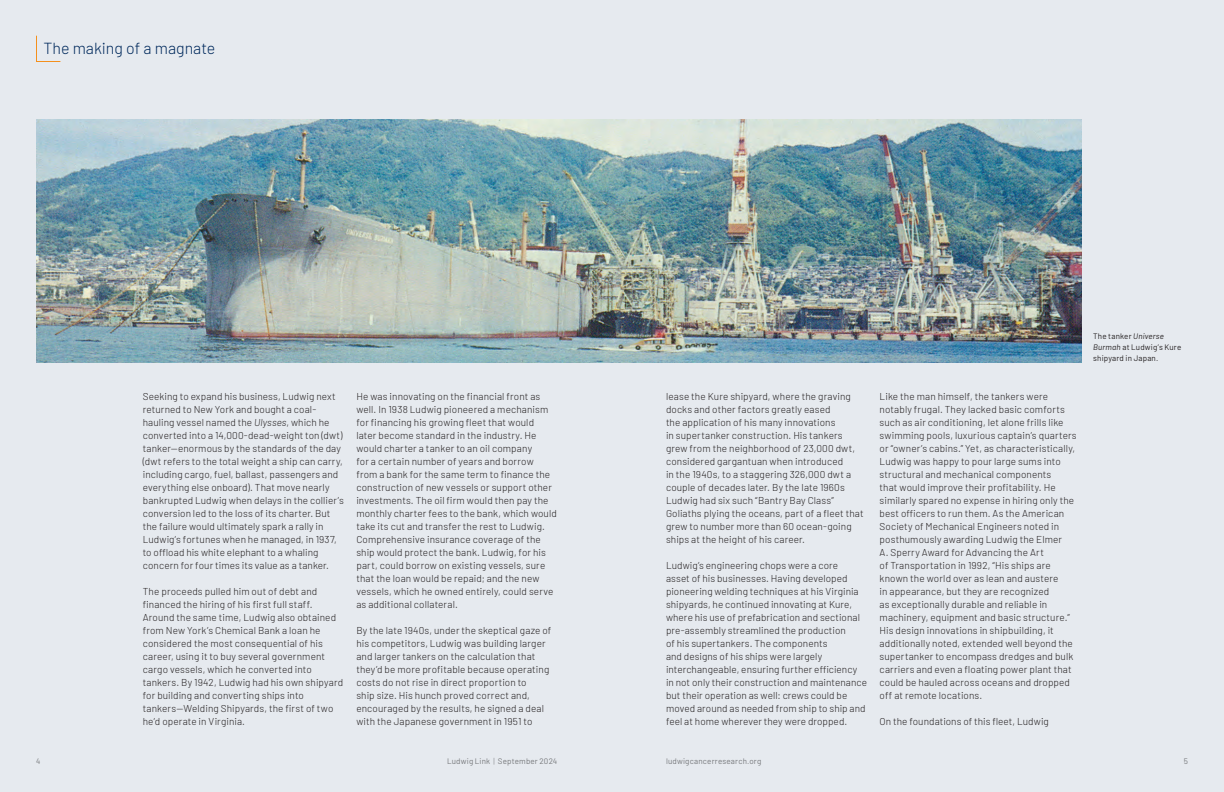
<style>
.page{position:relative;width:1224px;height:792px;background:#e6eaef}
.page>*{position:absolute;margin:0;border:0;box-sizing:border-box;transform-origin:0 0}
.t1{font:300 16px "Barlow";color:#00295c}
.t2{font:300 10px/13px "Barlow";letter-spacing:.01em;color:#231f20}
.t3{font:8px/11px "Barlow";letter-spacing:.025em;color:#231f20}
.t4{font:8px "Barlow";letter-spacing:.025em;color:#76787b}
.s1{font-style:italic}
.s2{font-weight:300}
</style>
<div class="page">
<img style="left:36px;top:120px;width:1045px;height:242px">
<svg style="left:36px;top:35px;width:25px;height:27px"></svg>
<p class="t1" style="left:44px;top:37px;width:173px">The making of a magnate</p>
<p class="t2" style="left:143px;top:389px;width:202px">Seeking to expand his business, Ludwig next returned to New York and bought a coal&shy;hauling vessel named the <span class="s1">Ulysses</span>, which he converted into a 14,000-dead-weight ton (dwt) tanker—enormous by the standards of the day (dwt refers to the total weight a ship can carry, including cargo, fuel, ballast, passengers and everything else onboard). That move nearly bankrupted Ludwig when delays in the collier’s conversion led to the loss of its charter. But the failure would ultimately spark a rally in Ludwig’s fortunes when he managed, in 1937, to offload his white elephant to a whaling concern for four times its value as a tanker.</p>
<p class="t2" style="left:143px;top:584px;width:202px">The proceeds pulled him out of debt and financed the hiring of his first full staff.<br>Around the same time, Ludwig also obtained from New York’s Chemical Bank a loan he considered the most consequential of his career, using it to buy several government cargo vessels, which he converted into tankers. By 1942, Ludwig had his own shipyard for building and converting ships into tankers—Welding Shipyards, the first of two he’d operate in Virginia.</p>
<p class="t2" style="left:356px;top:389px;width:202px">He was innovating on the financial front as well. In 1938 Ludwig pioneered a mechanism for financing his growing fleet that would<br>later become standard in the industry. He would charter a tanker to an oil company<br>for a certain number of years and borrow from a bank for the same term to finance the construction of new vessels or support other investments. The oil firm would then pay the monthly charter fees to the bank, which would take its cut and transfer the rest to Ludwig.<br>Comprehensive insurance coverage of the ship would protect the bank. Ludwig, for his part, could borrow on existing vessels, sure that the loan would be repaid; and the new vessels, which he owned entirely, could serve as additional collateral.</p>
<p class="t2" style="left:356px;top:623px;width:197px">By the late 1940s, under the skeptical gaze of his competitors, Ludwig was building larger and larger tankers on the calculation that they’d be more profitable because operating costs do not rise in direct proportion to<br>ship size. His hunch proved correct and, encouraged by the results, he signed a deal with the Japanese government in 1951 to</p>
<p class="t2" style="left:666px;top:389px;width:199px">lease the Kure shipyard, where the graving docks and other factors greatly eased<br>the application of his many innovations<br>in supertanker construction. His tankers grew from the neighborhood of 23,000 dwt, considered gargantuan when introduced<br>in the 1940s, to a staggering 326,000 dwt a couple of decades later. By the late 1960s Ludwig had six such “Bantry Bay Class” Goliaths plying the oceans, part of a fleet that grew to number more than 60 ocean-going ships at the height of his career.</p>
<p class="t2" style="left:666px;top:558px;width:203px">Ludwig’s engineering chops were a core<br>asset of his businesses. Having developed pioneering welding techniques at his Virginia shipyards, he continued innovating at Kure, where his use of prefabrication and sectional pre-assembly streamlined the production<br>of his supertankers. The components<br>and designs of his ships were largely interchangeable, ensuring further efficiency in not only their construction and maintenance but their operation as well: crews could be moved around as needed from ship to ship and feel at home wherever they were dropped.</p>
<p class="t2" style="left:880px;top:389px;width:199px">Like the man himself, the tankers were notably frugal. They lacked basic comforts such as air conditioning, let alone frills like swimming pools, luxurious captain’s quarters or “owner’s cabins.” Yet, as characteristically, Ludwig was happy to pour large sums into structural and mechanical components<br>that would improve their profitability. He similarly spared no expense in hiring only the best officers to run them. As the American Society of Mechanical Engineers noted in posthumously awarding Ludwig the Elmer<br>A. Sperry Award for Advancing the Art<br>of Transportation in 1992, “His ships are known the world over as lean and austere<br>in appearance, but they are recognized<br>as exceptionally durable and reliable in machinery, equipment and basic structure.” His design innovations in shipbuilding, it additionally noted, extended well beyond the supertanker to encompass dredges and bulk carriers and even a floating power plant that could be hauled across oceans and dropped off at remote locations.</p>
<p class="t2" style="left:880px;top:714px;width:171px">On the foundations of this fleet, Ludwig</p>
<p class="t3" style="left:1093px;top:330px;width:90px">The tanker <span class="s1">Universe<br>Burmah</span> at Ludwig’s Kure shipyard in Japan.</p>
<p class="t4" style="left:36px;top:755px;width:6px">4</p>
<p class="t4" style="left:447px;top:755px;width:112px">Ludwig Link <span class="s2">|</span> September 2024</p>
<p class="t4" style="left:666px;top:755px;width:97px">ludwigcancerresearch.org</p>
<p class="t4" style="left:1184px;top:755px;width:6px">5</p>
</div>
